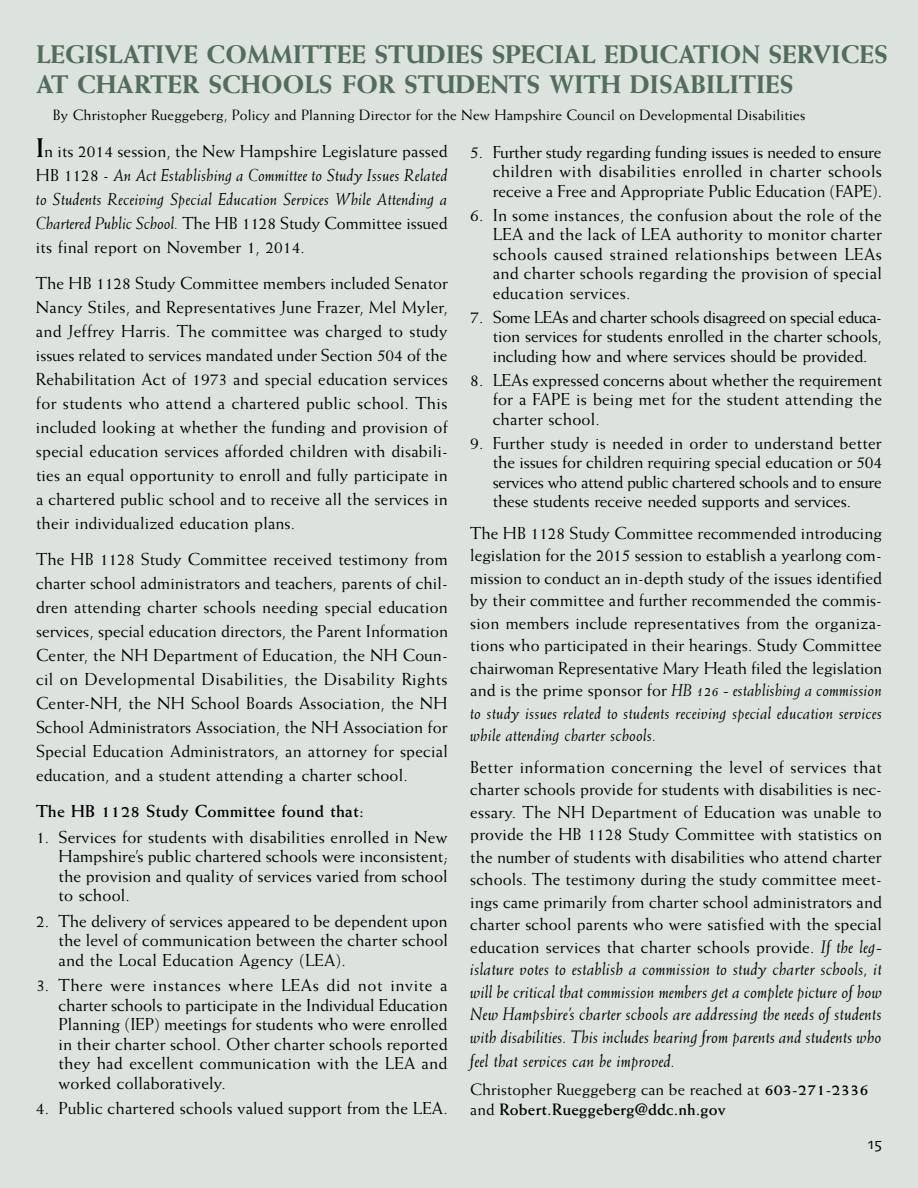
<style>
.page{position:relative;width:918px;height:1188px;background:#dce2de}
.page>*{position:absolute;margin:0;border:0;box-sizing:border-box;transform-origin:0 0}
.t1{font:800 25.5px/30px "Weiss";letter-spacing:.005em;color:#506e5a}
.t2{font:italic 18px/22.8px "Weiss";letter-spacing:.01em;color:#000;text-align:justify}
.t3{font:17.4px/19.5px "Weiss";letter-spacing:.01em;color:#000;text-align:justify}
.t4{font:italic 17.4px/24px "Weiss";letter-spacing:.01em;color:#000;text-align:justify}
.t5{font:700 17.4px "Weiss";letter-spacing:.01em;color:#000}
.t6{font:700 16.5px/19.5px "Weiss";letter-spacing:.01em;color:#000}
.t7{font:16.5px "Skia CC";color:#000}
.t8{font:15px "Weiss";letter-spacing:.005em;color:#000}
.s1{font-weight:700;font-style:normal;font-size:27px}
.s2{font-style:normal}
.s3{font-style:italic}
.s4{font-style:italic;font-size:18px}
.s5{font-weight:400}
</style>
<div class="page">
<h1 class="t1" style="left:36px;top:39px;width:853px">LEGISLATIVE COMMITTEE STUDIES SPECIAL EDUCATION SERVICES<br>AT CHARTER SCHOOLS FOR STUDENTS WITH DISABILITIES</h1>
<p class="t8" style="left:53px;top:106px;width:754px">By Christopher Rueggeberg, Policy and Planning Director for the New Hampshire Council on Developmental Disabilities</p>
<p class="t4" style="left:36px;top:139px;width:413px"><span class="s1">I</span><span class="s2">n its 2014 session, the New Hampshire Legislature passed HB 1128 -</span> An Act Establishing a Committee to Study Issues Related to Students Receiving Special Education Services While Attending a Chartered Public School. <span class="s2">The HB 1128 Study Committee issued its final report on November 1, 2014.</span></p>
<p class="t3" style="left:36px;top:271px;width:413px;line-height:24px">The HB 1128 Study Committee members included Senator Nancy Stiles, and Representatives June Frazer, Mel Myler, and Jeffrey Harris. The committee was charged to study issues related to services mandated under Section 504 of the Rehabilitation Act of 1973 and special education services for students who attend a chartered public school. This included looking at whether the funding and provision of special education services afforded children with disabili&shy;ties an equal opportunity to enroll and fully participate in a chartered public school and to receive all the services in their individualized education plans.</p>
<p class="t3" style="left:36px;top:547px;width:414px;line-height:24px">The HB 1128 Study Committee received testimony from charter school administrators and teachers, parents of chil&shy;dren attending charter schools needing special education services, special education directors, the Parent Information Center, the NH Department of Education, the NH Coun&shy;cil on Developmental Disabilities, the Disability Rights Center-NH, the NH School Boards Association, the NH School Administrators Association, the NH Association for Special Education Administrators, an attorney for special education, and a student attending a charter school.</p>
<p class="t5" style="left:36px;top:801px;width:329px">The HB 1128 Study Committee found that:</p>
<p class="t3" style="left:58px;top:827px;width:391px;text-indent:-22px">1. Services for students with disabilities enrolled in New Hampshire’s public chartered schools were inconsistent; the provision and quality of services varied from school to school.</p>
<p class="t3" style="left:58px;top:911px;width:391px;text-indent:-22px">2. The delivery of services appeared to be dependent upon the level of communication between the charter school and the Local Education Agency (LEA).</p>
<p class="t3" style="left:58px;top:975px;width:391px;text-indent:-22px">3. There were instances where LEAs did not invite a charter schools to participate in the Individual Education Planning (IEP) meetings for students who were enrolled in their charter school. Other charter schools reported they had excellent communication with the LEA and worked collaboratively.</p>
<p class="t3" style="left:36px;top:1098px;width:413px">4. Public chartered schools valued support from the LEA.</p>
<p class="t3" style="left:493px;top:142px;width:391px;text-indent:-22px">5. Further study regarding funding issues is needed to ensure children with disabilities enrolled in charter schools receive a Free and Appropriate Public Education (FAPE).</p>
<p class="t3" style="left:493px;top:205px;width:391px;text-indent:-22px">6. In some instances, the confusion about the role of the LEA and the lack of LEA authority to monitor charter schools caused strained relationships between LEAs and charter schools regarding the provision of special education services.</p>
<p class="t3" style="left:493px;top:307px;width:391px;text-indent:-22px">7. Some LEAs and charter schools disagreed on special educa&shy;tion services for students enrolled in the charter schools, including how and where services should be provided.</p>
<p class="t3" style="left:493px;top:370px;width:391px;text-indent:-22px">8. LEAs expressed concerns about whether the requirement for a FAPE is being met for the student attending the charter school.</p>
<p class="t3" style="left:493px;top:433px;width:391px;text-indent:-22px">9. Further study is needed in order to understand better the issues for children requiring special education or 504 services who attend public chartered schools and to ensure these students receive needed supports and services.</p>
<p class="t3" style="left:470px;top:521px;width:414px;line-height:22.5px">The HB 1128 Study Committee recommended introducing legislation for the 2015 session to establish a yearlong com&shy;mission to conduct an in-depth study of the issues identified by their committee and further recommended the commis&shy;sion members include representatives from the organiza&shy;tions who participated in their hearings. Study Committee chairwoman Representative Mary Heath filed the legislation and is the prime sponsor for <span class="s3">HB 126 - establishing a commission to study issues related to students receiving special education services while attending charter schools.</span></p>
<p class="t3" style="left:470px;top:755px;width:413px;line-height:22.5px">Better information concerning the level of services that charter schools provide for students with disabilities is nec&shy;essary. The NH Department of Education was unable to provide the HB 1128 Study Committee with statistics on the number of students with disabilities who attend charter schools. The testimony during the study committee meet&shy;ings came primarily from charter school administrators and charter school parents who were satisfied with the special education services that charter schools provide. <span class="s4">If the leg-</span></p>
<p class="t2" style="left:470px;top:957px;width:414px">islature votes to establish a commission to study charter schools, it will be critical that commission members get a complete picture of how New Hampshire’s charter schools are addressing the needs of students with disabilities. This includes hearing from parents and students who feel that services can be improved.</p>
<p class="t6" style="left:470px;top:1080px;width:400px"><span class="s5">Christopher Rueggeberg can be reached at</span> 603-271-2336 <span class="s5">and</span> Robert.Rueggeberg@ddc.nh.gov</p>
<p class="t7" style="left:868px;top:1134px;width:16px">15</p>
</div>
